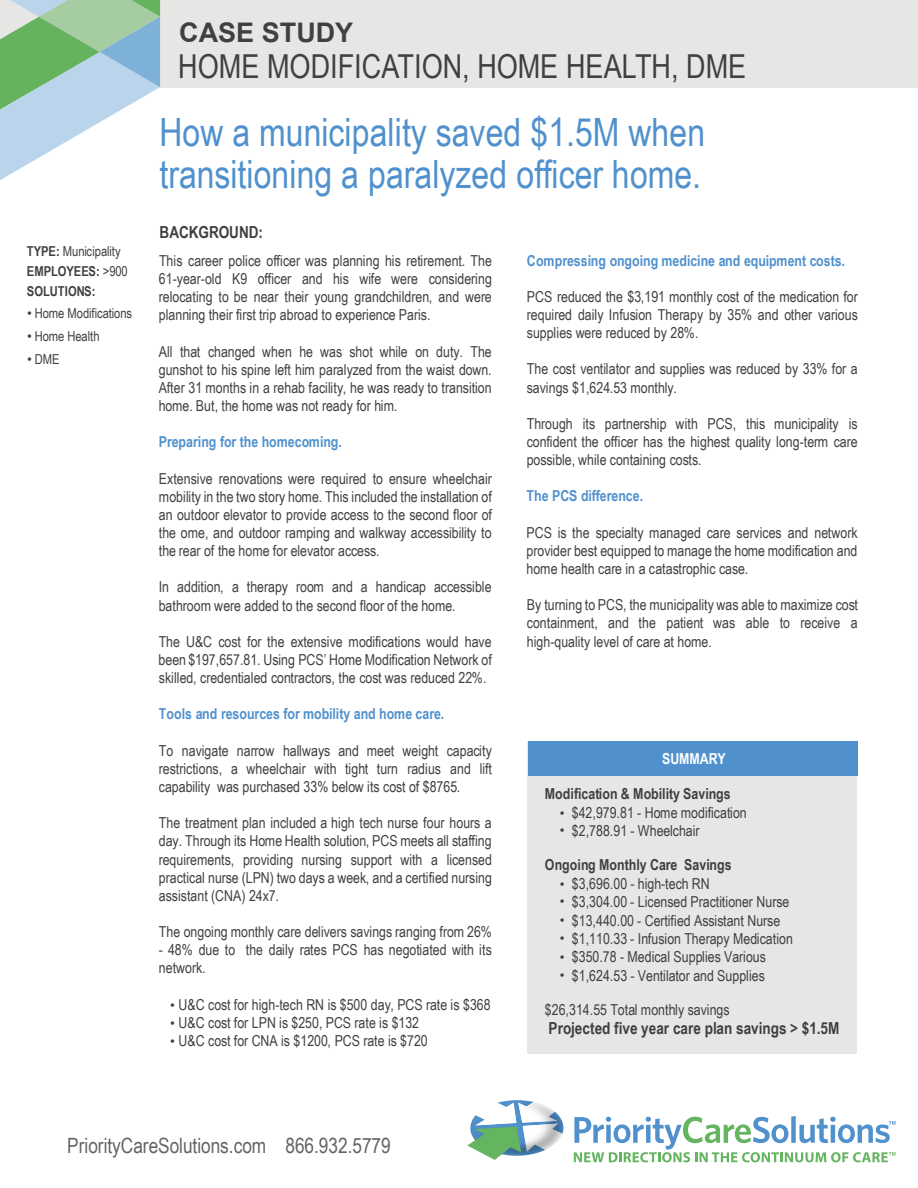
<style>
.page{position:relative;width:918px;height:1188px;background:#fff}
.page>*{position:absolute;margin:0;border:0;box-sizing:border-box;transform-origin:0 0}
.t1{font:39px/42px "Arial Narrow";color:#5091cd}
.t2{font:33px "Arial Narrow";color:#40403f}
.t3{font:700 27px "Arial";color:#40403f}
.t4{font:21px "Arial Narrow";color:#636467}
.t5{font:700 16.5px "Arial Narrow";color:#3f3f3f}
.t6{font:700 16.5px "Arial Narrow";letter-spacing:-.005em;color:#40403f}
.t7{font:15.15px/18.1px "Arial Narrow";color:#40403f;text-align:justify}
.t8{font:15.15px/18.3px "Arial Narrow";color:#3f3f3f}
.t9{font:700 15.15px "Arial Narrow";color:#5091cd}
.t10{font:700 15.15px "Arial Narrow";color:#3f3f3f}
.t11{font:700 15.15px "Arial Narrow";letter-spacing:.005em;color:#fff}
.t12{font:700 13.65px/19.8px "Arial Narrow";color:#40403f}
.t13{font:13.65px "Arial Narrow";letter-spacing:-.01em;color:#40403f}
.t14{font:13.65px/17.2px "Arial";color:#3f3f3f}
.s1{font-weight:400}
.s2{font-family:"Arial"}
.s3{font-family:"Arial";font-size:13.65px}
</style>
<div class="page">
<div style="left:0;top:0;width:918px;height:87px;background:#e6e6e5"></div>
<svg style="left:0;top:0;width:160px;height:180px"></svg>
<div style="left:528px;top:742px;width:329px;height:312px;background:#e6e6e5"></div>
<svg style="left:467px;top:1100px;width:97px;height:60px"></svg>
<svg style="left:574px;top:1116px;width:321px;height:46px"></svg>
<div style="left:528px;top:742px;width:329px;height:34px;background:#5091cd"></div>
<h3 class="t3" style="left:179px;top:14px;width:175px">CASE STUDY</h3>
<h2 class="t2" style="left:178px;top:42px;width:570px">HOME MODIFICATION, HOME HEALTH, DME</h2>
<p class="t12" style="left:27px;top:241px;width:102px">TYPE: <span class="s1">Municipality<br></span>EMPLOYEES: <span class="s1">&gt;900<br></span>SOLUTIONS:</p>
<p class="t13" style="left:27px;top:303px;width:107px"><span class="s2">•</span> Home Modifications</p>
<p class="t13" style="left:27px;top:326px;width:74px"><span class="s2">•</span> Home Health</p>
<p class="t13" style="left:27px;top:349px;width:34px"><span class="s2">•</span> DME</p>
<h1 class="t1" style="left:160px;top:110px;width:547px">How a municipality saved $1.5M when transitioning a paralyzed officer home.</h1>
<p class="t6" style="left:160px;top:219px;width:105px">BACKGROUND:</p>
<p class="t7" style="left:159px;top:251px;width:335px">This career police officer was planning his retirement. The 61-year-old K9 officer and his wife were considering relocating to be near their young grandchildren, and were planning their first trip abroad to experience Paris.</p>
<p class="t7" style="left:159px;top:342px;width:335px">All that changed when he was shot while on duty. The gunshot to his spine left him paralyzed from the waist down.<br>After 31 months in a rehab facility, he was ready to transition home. But, the home was not ready for him.</p>
<p class="t9" style="left:159px;top:430px;width:185px">Preparing for the homecoming.</p>
<p class="t7" style="left:159px;top:469px;width:335px">Extensive renovations were required to ensure wheelchair mobility in the two story home. This included the installation of an outdoor elevator to provide access to the second floor of the ome, and outdoor ramping and walkway accessibility to the rear of the home for elevator access.</p>
<p class="t7" style="left:159px;top:577px;width:335px">In addition, a therapy room and a handicap accessible bathroom were added to the second floor of the home.</p>
<p class="t7" style="left:159px;top:632px;width:335px">The U&amp;C cost for the extensive modifications would have been $197,657.81. Using PCS’ Home Modification Network of skilled, credentialed contractors, the cost was reduced 22%.</p>
<p class="t9" style="left:159px;top:703px;width:287px">Tools and resources for mobility and home care.</p>
<p class="t7" style="left:159px;top:741px;width:335px">To navigate narrow hallways and meet weight capacity restrictions, a wheelchair with tight turn radius and lift capability was purchased 33% below its cost of $8765.</p>
<p class="t7" style="left:159px;top:813px;width:335px">The treatment plan included a high tech nurse four hours a day. Through its Home Health solution, PCS meets all staffing requirements, providing nursing support with a licensed practical nurse (LPN) two days a week, and a certified nursing assistant (CNA) 24x7.</p>
<p class="t7" style="left:159px;top:922px;width:334px">The ongoing monthly care delivers savings ranging from 26%</p>
<p class="t7" style="left:159px;top:940px;width:334px">- 48% due to the daily rates PCS has negotiated with its network.</p>
<p class="t7" style="left:170px;top:995px;width:322px"><span class="s3">•</span> U&amp;C cost for high-tech RN is $500 day, PCS rate is $368</p>
<p class="t7" style="left:170px;top:1013px;width:251px"><span class="s3">•</span> U&amp;C cost for LPN is $250, PCS rate is $132</p>
<p class="t7" style="left:170px;top:1031px;width:259px"><span class="s3">•</span> U&amp;C cost for CNA is $1200, PCS rate is $720</p>
<p class="t9" style="left:527px;top:249px;width:320px">Compressing ongoing medicine and equipment costs.</p>
<p class="t7" style="left:527px;top:287px;width:333px">PCS reduced the $3,191 monthly cost of the medication for required daily Infusion Therapy by 35% and other various supplies were reduced by 28%.</p>
<p class="t7" style="left:527px;top:359px;width:333px">The cost ventilator and supplies was reduced by 33% for a savings $1,624.53 monthly.</p>
<p class="t7" style="left:527px;top:414px;width:333px">Through its partnership with PCS, this municipality is confident the officer has the highest quality long-term care possible, while containing costs.</p>
<p class="t9" style="left:527px;top:485px;width:118px">The PCS difference.</p>
<p class="t7" style="left:527px;top:523px;width:333px">PCS is the specialty managed care services and network provider best equipped to manage the home modification and home health care in a catastrophic case.</p>
<p class="t7" style="left:527px;top:595px;width:333px">By turning to PCS, the municipality was able to maximize cost containment, and the patient was able to receive a high-quality level of care at home.</p>
<p class="t11" style="left:662px;top:748px;width:65px">SUMMARY</p>
<p class="t10" style="left:545px;top:782px;width:187px">Modification &amp; Mobility Savings</p>
<p class="t8" style="left:560px;top:802px;width:188px"><span class="s3">•</span> $42,979.81 - Home modification</p>
<p class="t14" style="left:560px;top:821px;width:6px">•</p>
<p class="t8" style="left:572px;top:821px;width:129px">$2,788.91 - Wheelchair</p>
<p class="t10" style="left:545px;top:854px;width:188px">Ongoing Monthly Care Savings</p>
<p class="t8" style="left:572px;top:874px;width:223px">$3,696.00 - high-tech RN<br>$3,304.00 - Licensed Practitioner Nurse $13,440.00 - Certified Assistant Nurse $1,110.33 - Infusion Therapy Medication $350.78 - Medical Supplies Various $1,624.53 - Ventilator and Supplies</p>
<p class="t8" style="left:545px;top:1000px;width:186px">$26,314.55 Total monthly savings</p>
<p class="t5" style="left:549px;top:1016px;width:292px">Projected five year care plan savings &gt; $1.5M</p>
<p class="t14" style="left:560px;top:876px;width:6px">• •</p>
<p class="t14" style="left:560px;top:912px;width:6px">• •</p>
<p class="t14" style="left:560px;top:949px;width:6px">• •</p>
<h3 class="t4" style="left:67px;top:1130px;width:325px">PriorityCareSolutions.com 866.932.5779</h3>
</div>
